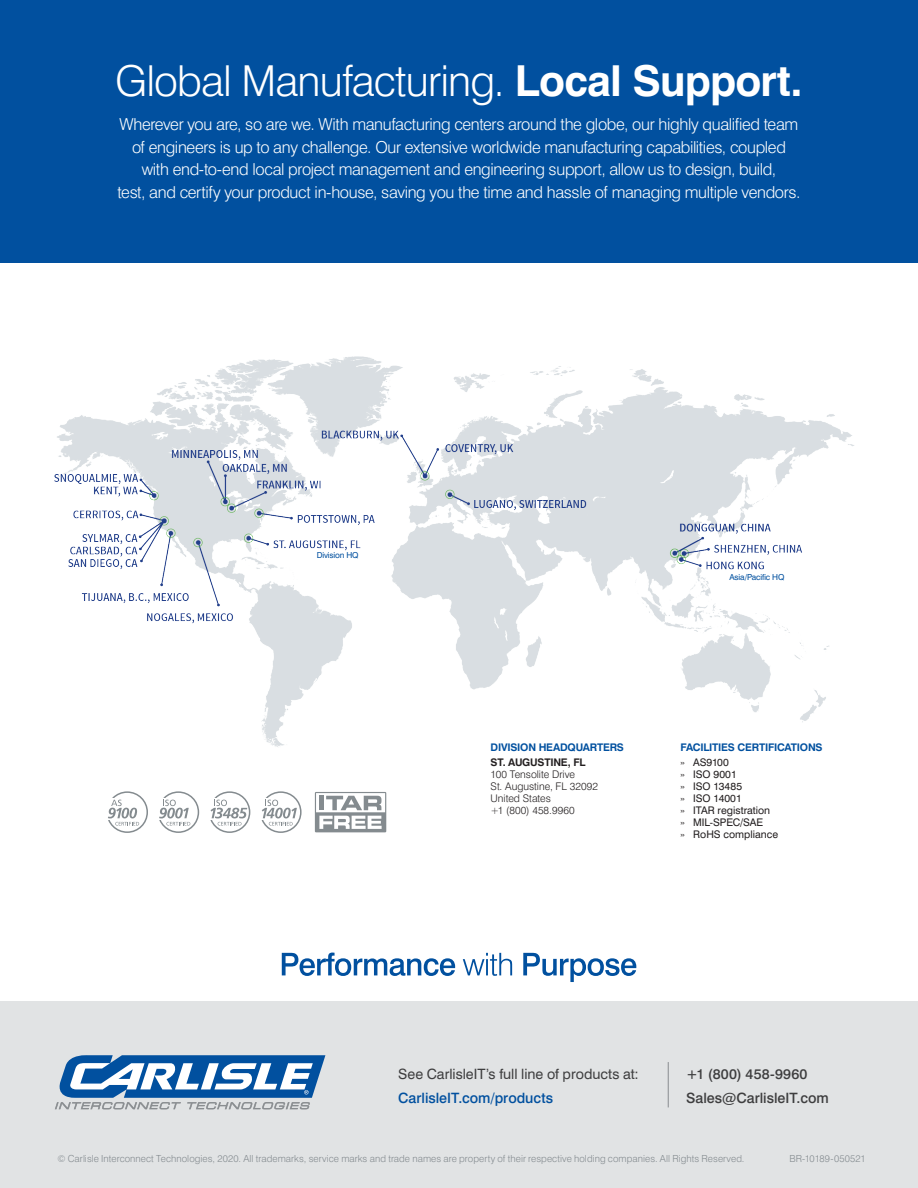
<style>
.page{position:relative;width:918px;height:1188px;background:#fff}
.page>*{position:absolute;margin:0;border:0;box-sizing:border-box;transform-origin:0 0}
.t1{font:300 42.75px "Swiss 721 BT";letter-spacing:-.02em;color:#fff}
.t2{font:300 16.5px/22.5px "Swiss 721 BT";letter-spacing:-.02em;color:#fff;text-align:center}
.t3{font:14.25px "Swiss 721 BT";color:#3e3e3f}
.t4{font:500 14.25px "Swiss 721 BT";color:#3e3e3f}
.t5{font:500 14.25px "Swiss 721 BT";color:#01509f}
.Location_Head{font:300 10.5px/12px "Swiss 721 BT";color:#231f20}
.t6{font:10.5px "Swiss 721 BT";color:#231f20}
.Location_Head-2{font:700 10.5px "Swiss 721 BT";letter-spacing:-.02em;color:#01509f}
.t7{font:300 9.75px "Swiss 721 BT";letter-spacing:.005em;color:#848b8f}
.t8{font:8.25px "Swiss 721 BT";letter-spacing:-.02em;color:#01509f}
.s1{font-weight:700}
.s2{font-weight:300}
</style>
<div class="page">
<div style="left:0;top:1001px;width:918px;height:187px;background:#e1e3e4"></div>
<img style="left:54px;top:356px;width:800px;height:391px">
<div style="left:0;top:0;width:918px;height:262px;background:#01509f"></div>
<div style="left:317px;top:552px;width:73px;height:11px;background:#fff"></div>
<div style="left:106px;top:791px;width:42px;height:42px;border:2px solid #848b8f;border-radius:50%"></div>
<div style="left:106px;top:798px;width:9px;height:22px;background:#fff"></div>
<svg style="left:108px;top:800px;width:31px;height:26px"></svg>
<div style="left:158px;top:791px;width:41px;height:42px;border:2px solid #848b8f;border-radius:50%"></div>
<div style="left:157px;top:798px;width:9px;height:22px;background:#fff"></div>
<svg style="left:159px;top:800px;width:31px;height:26px"></svg>
<div style="left:209px;top:791px;width:41px;height:42px;border:2px solid #848b8f;border-radius:50%"></div>
<div style="left:208px;top:798px;width:9px;height:22px;background:#fff"></div>
<svg style="left:211px;top:800px;width:36px;height:26px"></svg>
<div style="left:260px;top:791px;width:42px;height:42px;border:2px solid #848b8f;border-radius:50%"></div>
<div style="left:259px;top:798px;width:9px;height:22px;background:#fff"></div>
<svg style="left:262px;top:800px;width:35px;height:26px"></svg>
<svg style="left:315px;top:792px;width:71px;height:40px"></svg>
<svg style="left:282px;top:953px;width:173px;height:23px"></svg>
<svg style="left:463px;top:953px;width:49px;height:23px"></svg>
<svg style="left:523px;top:953px;width:113px;height:29px"></svg>
<div style="left:730px;top:574px;width:72px;height:9px;background:#fff"></div>
<svg style="left:55px;top:1055px;width:270px;height:54px"></svg>
<hr style="left:668px;top:1062px;width:1px;height:45px;background:#888c8f">
<p class="t1" style="left:115px;top:55px;width:689px">Global Manufacturing. <span class="s1">Local Support.</span></p>
<p class="t2" style="left:118px;top:113px;width:684px">Wherever you are, so are we. With manufacturing centers around the globe, our highly qualified team of engineers is up to any challenge. Our extensive worldwide manufacturing capabilities, coupled with end-to-end local project management and engineering support, allow us to design, build,<br>test, and certify your product in-house, saving you the time and hassle of managing multiple vendors.</p>
<p class="t8" style="left:317px;top:550px;width:43px">Division HQ</p>
<p class="t8" style="left:730px;top:572px;width:56px">Asia/Pacific HQ</p>
<p class="Location_Head-2" style="left:491px;top:741px;width:135px">DIVISION HEADQUARTERS</p>
<p class="Location_Head-2" style="left:680px;top:741px;width:144px">FACILITIES CERTIFICATIONS</p>
<p class="Location_Head" style="left:491px;top:756px;width:109px"><span class="s1">ST. AUGUSTINE, FL<br></span>100 Tensolite Drive<br>St. Augustine, FL 32092<br>United States<br>+1 (800) 458.9960</p>
<p class="t6" style="left:680px;top:756px;width:50px"><span class="s2">»</span> AS9100</p>
<p class="t6" style="left:680px;top:768px;width:58px"><span class="s2">»</span> ISO 9001</p>
<p class="t6" style="left:680px;top:780px;width:63px"><span class="s2">»</span> ISO 13485</p>
<p class="t6" style="left:680px;top:792px;width:63px"><span class="s2">»</span> ISO 14001</p>
<p class="t6" style="left:680px;top:804px;width:91px"><span class="s2">»</span> ITAR registration</p>
<p class="t6" style="left:680px;top:816px;width:84px"><span class="s2">»</span> MIL-SPEC/SAE</p>
<p class="t6" style="left:680px;top:828px;width:99px"><span class="s2">»</span> RoHS compliance</p>
<p class="t3" style="left:398px;top:1066px;width:242px">See CarlisleIT’s full line of products at:</p>
<p class="t5" style="left:398px;top:1089px;width:156px">CarlisleIT.com/products</p>
<p class="t4" style="left:686px;top:1066px;width:123px">+1 (800) 458-9960</p>
<p class="t4" style="left:686px;top:1089px;width:144px">Sales@CarlisleIT.com</p>
<p class="t7" style="left:57px;top:1152px;width:689px">© Carlisle Interconnect Technologies, 2020. All trademarks, service marks and trade names are property of their respective holding companies. All Rights Reserved.</p>
<p class="t7" style="left:789px;top:1152px;width:78px">BR-10189-050521</p>
</div>
